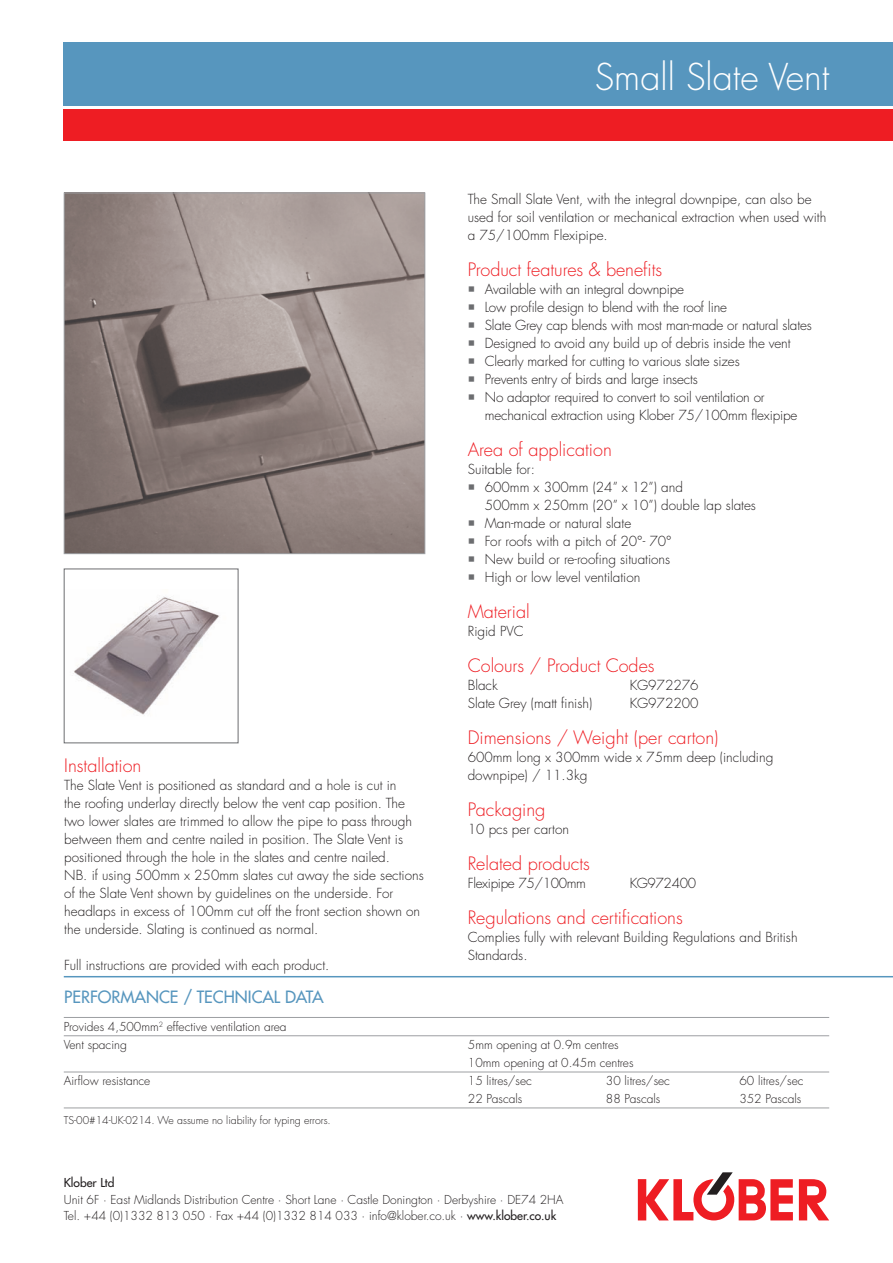
<style>
.page{position:relative;width:893px;height:1263px;background:#fff}
.page>*{position:absolute;margin:0;border:0;box-sizing:border-box;transform-origin:0 0}
.t1{font:300 36px "Futura LT Pro";color:#fff}
.t2{font:300 18px "Futura LT Pro";color:#ee1d23}
.t3{font:500 16.5px "Futura LT Pro";color:#5796be}
.t4{font:300 13.5px/18px "Futura LT Pro";color:#231f20}
.t5{font:300 13.5px "Futura LT Pro";letter-spacing:-.025em;color:#231f20}
.t6{font:300 12px "Futura LT Pro";color:#231f20}
.t7{font:500 12px "Futura LT Pro";color:#231f20}
.t8{font:300 10.5px "Futura LT Pro";color:#231f20}
.s1{font-weight:500}
</style>
<div class="page">
<div style="left:64px;top:43px;width:829px;height:63px;background:#5796be"></div>
<div style="left:64px;top:109px;width:829px;height:32px;background:#ee1d23"></div>
<svg style="left:799px;top:1179px;width:30px;height:41px"></svg>
<svg style="left:638px;top:1172px;width:155px;height:48px"></svg>
<hr style="left:64px;top:976px;width:829px;height:1px;background:#5796be">
<img style="left:66px;top:195px;width:357px;height:357px">
<div style="left:64px;top:193px;width:361px;height:361px;border:1px solid #9d9fa2"></div>
<hr style="left:64px;top:1017px;width:765px;height:1px;background:#9d9fa2">
<hr style="left:64px;top:1035px;width:765px;height:1px;background:#9d9fa2">
<hr style="left:64px;top:1071px;width:765px;height:1px;background:#9d9fa2">
<img style="left:73px;top:596px;width:147px;height:119px">
<div style="left:64px;top:569px;width:174px;height:174px;border:1px solid #6c6d70"></div>
<hr style="left:64px;top:1107px;width:765px;height:1px;background:#9d9fa2">
<p class="t2" style="left:64px;top:753px;width:79px">Installation</p>
<p class="t4" style="left:64px;top:776px;width:361px">The Slate Vent is positioned as standard and a hole is cut in<br>the roofing underlay directly below the vent cap position. The two lower slates are trimmed to allow the pipe to pass through between them and centre nailed in position. The Slate Vent is positioned through the hole in the slates and centre nailed.<br>NB. if using 500mm x 250mm slates cut away the side sections of the Slate Vent shown by guidelines on the underside. For headlaps in excess of 100mm cut off the front section shown on the underside. Slating is continued as normal.</p>
<p class="t4" style="left:64px;top:956px;width:267px">Full instructions are provided with each product.</p>
<p class="t3" style="left:64px;top:984px;width:261px">PERFORMANCE / TECHNICAL DATA</p>
<p class="t6" style="left:64px;top:1019px;width:224px">Provides 4,500mm<sup>2</sup> effective ventilation area</p>
<p class="t6" style="left:64px;top:1037px;width:65px">Vent spacing</p>
<p class="t6" style="left:64px;top:1073px;width:88px">Airflow resistance</p>
<p class="t8" style="left:64px;top:1113px;width:269px">TS-00#14-UK-0214. We assume no liability for typing errors.</p>
<p class="t1" style="left:595px;top:54px;width:236px">Small Slate Vent</p>
<p class="t4" style="left:468px;top:190px;width:360px">The Small Slate Vent, with the integral downpipe, can also be used for soil ventilation or mechanical extraction when used with a 75/100mm Flexipipe.</p>
<p class="t2" style="left:468px;top:257px;width:196px">Product features &amp; benefits</p>
<p class="t4" style="left:485px;top:280px;width:201px">Available with an integral downpipe</p>
<p class="t4" style="left:485px;top:298px;width:244px">Low profile design to blend with the roof line</p>
<p class="t4" style="left:485px;top:316px;width:329px">Slate Grey cap blends with most man-made or natural slates</p>
<p class="t4" style="left:485px;top:334px;width:307px">Designed to avoid any build up of debris inside the vent</p>
<p class="t4" style="left:485px;top:352px;width:256px">Clearly marked for cutting to various slate sizes</p>
<p class="t4" style="left:485px;top:370px;width:215px">Prevents entry of birds and large insects</p>
<p class="t4" style="left:485px;top:388px;width:314px">No adaptor required to convert to soil ventilation or mechanical extraction using Klober 75/100mm flexipipe</p>
<p class="t2" style="left:468px;top:437px;width:146px">Area of application</p>
<p class="t4" style="left:468px;top:460px;width:69px">Suitable for:</p>
<p class="t4" style="left:485px;top:478px;width:273px">600mm x 300mm (24” x 12”) and<br>500mm x 250mm (20” x 10”) double lap slates</p>
<p class="t4" style="left:485px;top:514px;width:148px">Man-made or natural slate</p>
<p class="t4" style="left:485px;top:532px;width:188px">For roofs with a pitch of 20°- 70°</p>
<p class="t4" style="left:485px;top:550px;width:187px">New build or re-roofing situations</p>
<p class="t4" style="left:485px;top:568px;width:157px">High or low level ventilation</p>
<p class="t2" style="left:468px;top:599px;width:64px">Material</p>
<p class="t4" style="left:468px;top:622px;width:57px">Rigid PVC</p>
<p class="t2" style="left:468px;top:653px;width:188px">Colours / Product Codes</p>
<p class="t4" style="left:468px;top:676px;width:32px">Black</p>
<p class="t4" style="left:630px;top:676px;width:70px">KG972276</p>
<p class="t4" style="left:468px;top:694px;width:126px">Slate Grey (matt finish)</p>
<p class="t4" style="left:630px;top:694px;width:70px">KG972200</p>
<p class="t2" style="left:468px;top:725px;width:252px">Dimensions / Weight (per carton)</p>
<p class="t4" style="left:468px;top:748px;width:307px">600mm long x 300mm wide x 75mm deep (including downpipe) / 11.3kg</p>
<p class="t2" style="left:468px;top:797px;width:79px">Packaging</p>
<p class="t4" style="left:468px;top:820px;width:103px">10 pcs per carton</p>
<p class="t2" style="left:468px;top:851px;width:124px">Related products</p>
<p class="t5" style="left:468px;top:874px;width:120px">Flexipipe 75/100mm</p>
<p class="t5" style="left:630px;top:874px;width:68px">KG972400</p>
<p class="t2" style="left:468px;top:905px;width:217px">Regulations and certifications</p>
<p class="t4" style="left:468px;top:928px;width:331px">Complies fully with relevant Building Regulations and British<br>Standards.</p>
<p class="t6" style="left:468px;top:1037px;width:152px">5mm opening at 0.9m centres</p>
<p class="t6" style="left:468px;top:1055px;width:167px">10mm opening at 0.45m centres</p>
<p class="t6" style="left:468px;top:1073px;width:66px">15 litres/sec</p>
<p class="t6" style="left:606px;top:1073px;width:66px">30 litres/sec</p>
<p class="t6" style="left:739px;top:1073px;width:66px">60 litres/sec</p>
<p class="t6" style="left:468px;top:1091px;width:56px">22 Pascals</p>
<p class="t6" style="left:606px;top:1091px;width:56px">88 Pascals</p>
<p class="t6" style="left:739px;top:1091px;width:63px">352 Pascals</p>
<p class="t7" style="left:64px;top:1174px;width:52px">Klober Ltd</p>
<p class="t6" style="left:64px;top:1191px;width:501px">Unit 6F ∙ East Midlands Distribution Centre ∙ Short Lane ∙ Castle Donington ∙ Derbyshire ∙ DE74 2HA</p>
<p class="t6" style="left:64px;top:1208px;width:494px">Tel. +44 (0)1332 813 050 ∙ Fax +44 (0)1332 814 033 ∙ info@klober.co.uk ∙ <span class="s1">www.klober.co.uk</span></p>
</div>
